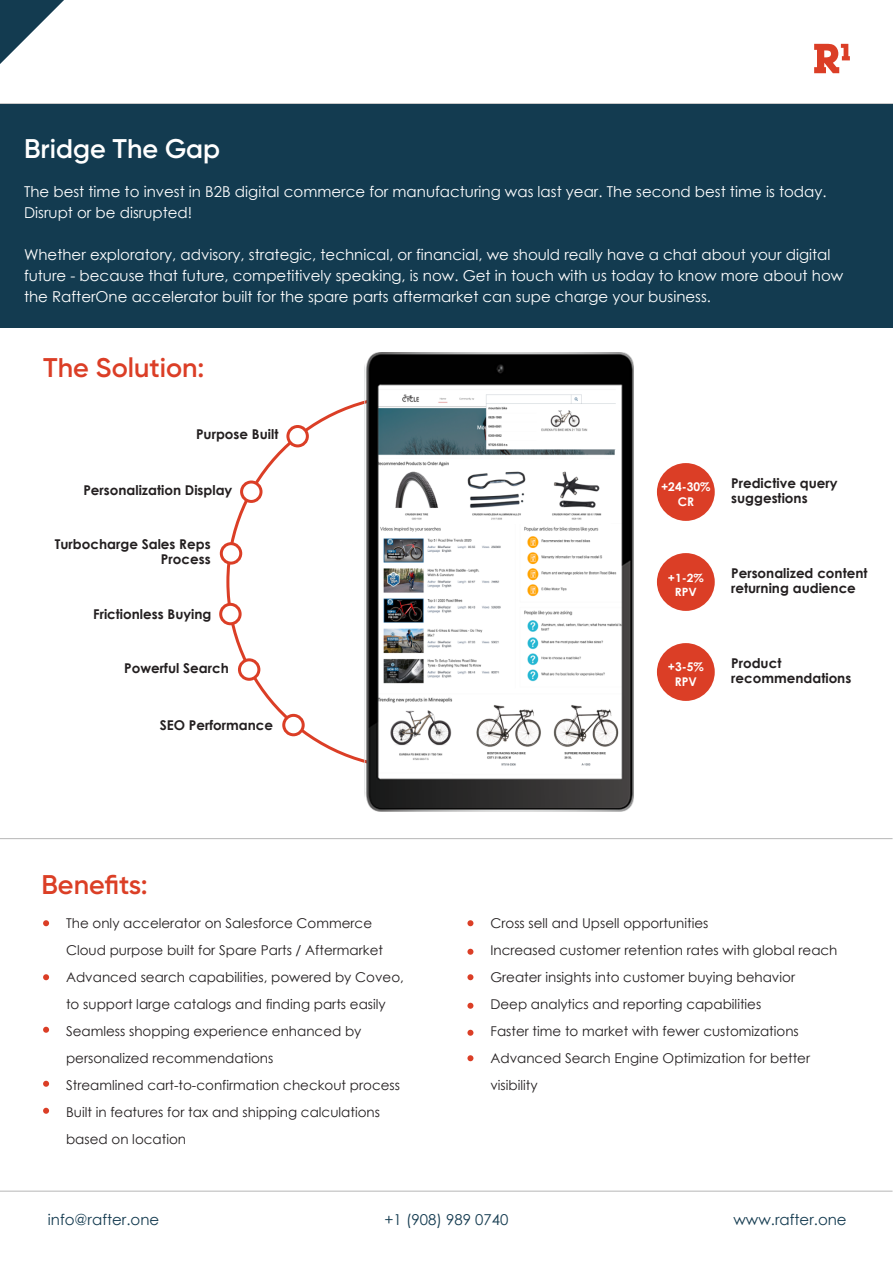
<style>
.page{position:relative;width:893px;height:1263px;background:#fff}
.page>*{position:absolute;margin:0;border:0;box-sizing:border-box;transform-origin:0 0}
.t1{font:600 27px "Gilroy";color:#db3e26}
.t2{font:600 27px "Gilroy";color:#fff}
.t3{font:600 27px "Gilroy";color:#db3f26}
.t4{font:15px/21px "Century Gothic";color:#fff}
.t5{font:15px "Century Gothic";color:#143b50}
.t6{font:13.5px/27px "Century Gothic";color:#231f20}
.t7{font:700 13.5px/15px "Century Gothic";color:#231f20}
.t8{font:700 12px/15px "Century Gothic";color:#fff;text-align:center}
.t9{font:700 11.4px/14.2px "Century Gothic";color:#fff;text-align:center;scale:1.05 1}
</style>
<div class="page">
<svg style="left:814px;top:44px;width:36px;height:29px"></svg>
<svg style="left:0;top:0;width:64px;height:64px"></svg>
<hr style="left:0;top:1191px;width:892px;height:1px;background:#b6b6b6">
<div style="left:0;top:104px;width:893px;height:224px;background:#133b50"></div>
<svg style="left:43px;top:920px;width:6px;height:6px"></svg>
<svg style="left:43px;top:974px;width:6px;height:6px"></svg>
<svg style="left:43px;top:1027px;width:6px;height:6px"></svg>
<hr style="left:0;top:838px;width:892px;height:1px;background:#b6b6b6">
<svg style="left:43px;top:1081px;width:6px;height:6px"></svg>
<svg style="left:43px;top:1108px;width:6px;height:6px"></svg>
<svg style="left:467px;top:920px;width:6px;height:6px"></svg>
<svg style="left:467px;top:949px;width:6px;height:6px"></svg>
<svg style="left:467px;top:974px;width:6px;height:6px"></svg>
<svg style="left:467px;top:1003px;width:6px;height:6px"></svg>
<svg style="left:467px;top:1030px;width:6px;height:6px"></svg>
<svg style="left:467px;top:1055px;width:6px;height:6px"></svg>
<div style="left:657px;top:463px;width:58px;height:58px;background:#db3e26;border-radius:50%"></div>
<div style="left:657px;top:553px;width:58px;height:58px;background:#db3e26;border-radius:50%"></div>
<div style="left:657px;top:643px;width:58px;height:58px;background:#db3e26;border-radius:50%"></div>
<img style="left:365px;top:352px;width:269px;height:459px">
<div style="left:286px;top:425px;width:23px;height:22px;border:3px solid #db3e26;border-radius:50%"></div>
<div style="left:240px;top:480px;width:22px;height:23px;border:3px solid #db3e26;border-radius:50%"></div>
<div style="left:220px;top:542px;width:22px;height:23px;border:3px solid #db3e26;border-radius:50%"></div>
<div style="left:219px;top:603px;width:23px;height:22px;border:3px solid #db3e26;border-radius:50%"></div>
<div style="left:238px;top:658px;width:22px;height:23px;border:3px solid #db3e26;border-radius:50%"></div>
<div style="left:282px;top:714px;width:23px;height:22px;border:3px solid #db3e26;border-radius:50%"></div>
<h1 class="t2" style="left:24px;top:132px;width:198px">Bridge The Gap</h1>
<p class="t4" style="left:24px;top:181px;width:804px">The best time to invest in B2B digital commerce for manufacturing was last year. The second best time is today.<br>Disrupt or be disrupted!</p>
<p class="t4" style="left:24px;top:244px;width:821px">Whether exploratory, advisory, strategic, technical, or financial, we should really have a chat about your digital future - because that future, competitively speaking, is now. Get in touch with us today to know more about how the RafterOne accelerator built for the spare parts aftermarket can supe charge your business.</p>
<h1 class="t1" style="left:43px;top:351px;width:163px">The Solution:</h1>
<p class="t7" style="left:196px;top:426px;width:84px">Purpose Built</p>
<p class="t7" style="left:83px;top:482px;width:151px">Personalization Display</p>
<p class="t7" style="left:55px;top:536px;width:157px;text-align:right">Turbocharge Sales Reps<br>Process</p>
<p class="t7" style="left:93px;top:606px;width:120px">Frictionless Buying</p>
<p class="t7" style="left:124px;top:660px;width:106px">Powerful Search</p>
<p class="t7" style="left:160px;top:717px;width:115px">SEO Performance</p>
<p class="t8" style="left:661px;top:478px;width:51px">+24-30%<br>CR</p>
<p class="t7" style="left:731px;top:475px;width:108px">Predictive query suggestions</p>
<p class="t9" style="left:668px;top:570px;width:36px">+1-2%<br>RPV</p>
<p class="t7" style="left:731px;top:565px;width:138px">Personalized content returning audience</p>
<p class="t8" style="left:668px;top:658px;width:37px">+3-5%<br>RPV</p>
<p class="t7" style="left:731px;top:655px;width:122px">Product recommendations</p>
<h1 class="t3" style="left:41px;top:868px;width:108px">Benefits:</h1>
<p class="t6" style="left:66px;top:910px;width:339px">The only accelerator on Salesforce Commerce Cloud purpose built for Spare Parts / Aftermarket Advanced search capabilities, powered by Coveo, to support large catalogs and finding parts easily Seamless shopping experience enhanced by personalized recommendations<br>Streamlined cart-to-confirmation checkout process Built in features for tax and shipping calculations based on location</p>
<p class="t6" style="left:490px;top:910px;width:349px">Cross sell and Upsell opportunities<br>Increased customer retention rates with global reach Greater insights into customer buying behavior<br>Deep analytics and reporting capabilities<br>Faster time to market with fewer customizations Advanced Search Engine Optimization for better visibility</p>
<p class="t5" style="left:48px;top:1209px;width:113px">info@rafter.one</p>
<p class="t5" style="left:384px;top:1209px;width:126px">+1 (908) 989 0740</p>
<p class="t5" style="left:733px;top:1209px;width:115px">www.rafter.one</p>
</div>
